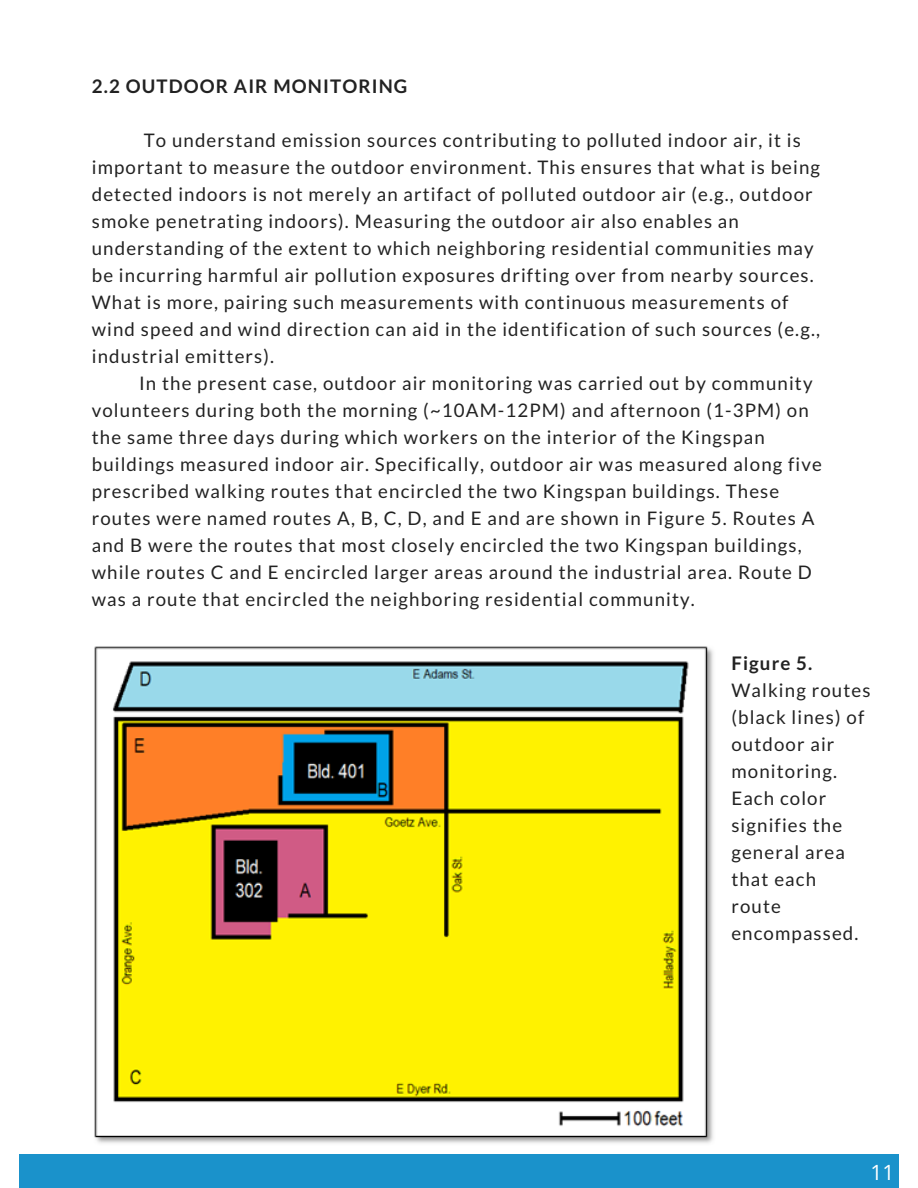
<style>
.page{position:relative;width:918px;height:1188px;background:#fff}
.page>*{position:absolute;margin:0;border:0;box-sizing:border-box;transform-origin:0 0}
.t1{font:21px "Open Sans";color:#fff}
.t2{font:18.75px/27px "Lato";letter-spacing:.06em;color:#222}
.t3{font:700 18.75px "Lato";letter-spacing:.06em;color:#222}
</style>
<div class="page">
<img style="left:94px;top:646px;width:619px;height:497px">
<div style="left:19px;top:1155px;width:880px;height:33px;background:#1a92cb"></div>
<p class="t3" style="left:92px;top:74px;width:317px">2.2 OUTDOOR AIR MONITORING</p>
<p class="t2" style="left:92px;top:126px;width:730px;text-indent:52px">To understand emission sources contributing to polluted indoor air, it is important to measure the outdoor environment. This ensures that what is being detected indoors is not merely an artifact of polluted outdoor air (e.g., outdoor smoke penetrating indoors). Measuring the outdoor air also enables an understanding of the extent to which neighboring residential communities may be incurring harmful air pollution exposures drifting over from nearby sources.<br>What is more, pairing such measurements with continuous measurements of wind speed and wind direction can aid in the identification of such sources (e.g., industrial emitters).</p>
<p class="t2" style="left:92px;top:369px;width:732px;text-indent:47px">In the present case, outdoor air monitoring was carried out by community volunteers during both the morning (~10AM-12PM) and afternoon (1-3PM) on the same three days during which workers on the interior of the Kingspan buildings measured indoor air. Specifically, outdoor air was measured along five prescribed walking routes that encircled the two Kingspan buildings. These routes were named routes A, B, C, D, and E and are shown in Figure 5. Routes A and B were the routes that most closely encircled the two Kingspan buildings, while routes C and E encircled larger areas around the industrial area. Route D was a route that encircled the neighboring residential community.</p>
<p class="t3" style="left:731px;top:651px;width:83px">Figure 5.</p>
<p class="t2" style="left:731px;top:676px;width:141px">Walking routes (black lines) of outdoor air monitoring.<br>Each color signifies the general area that each<br>route encompassed.</p>
<p class="t1" style="left:871px;top:1157px;width:25px">11</p>
</div>
